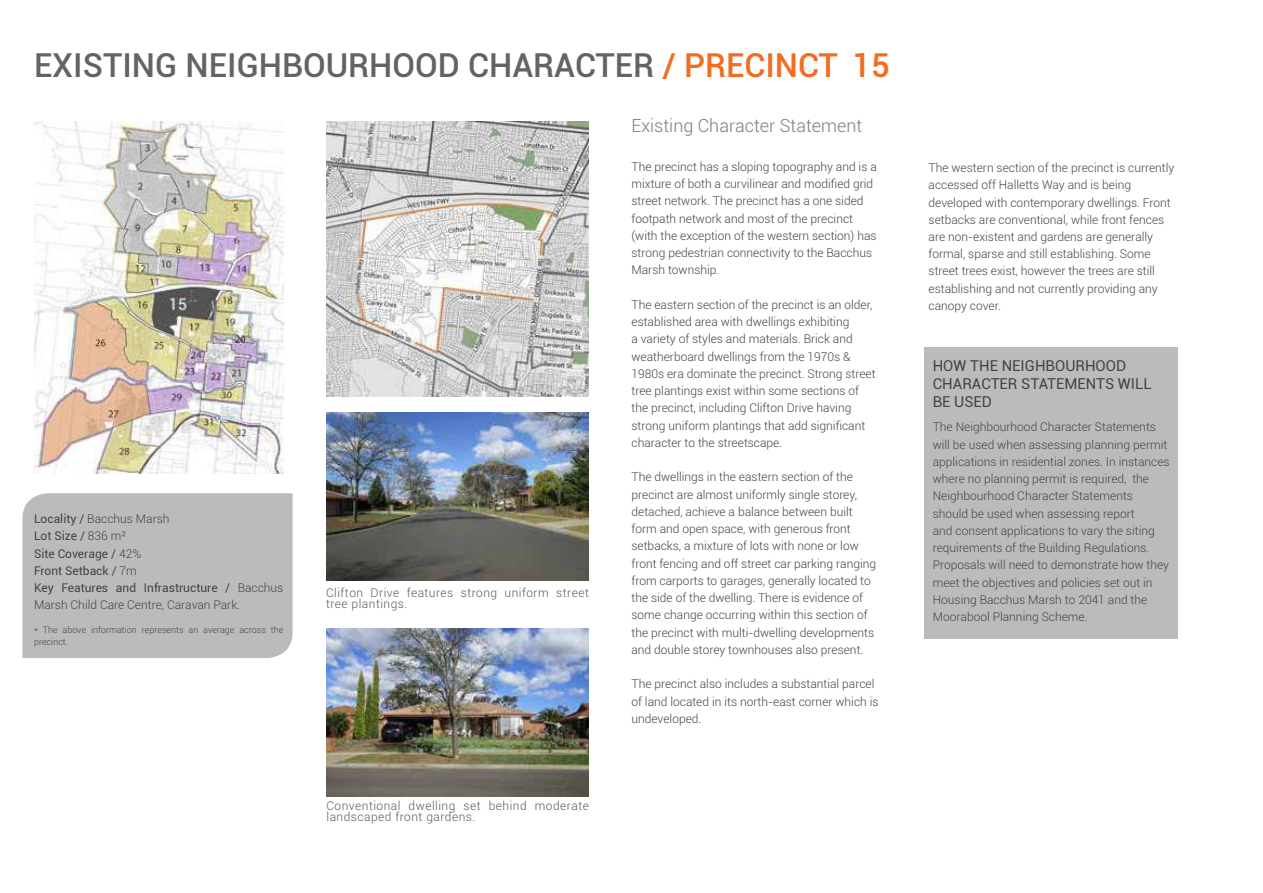
<style>
.page{position:relative;width:1263px;height:893px;background:#fff}
.page>*{position:absolute;margin:0;border:0;box-sizing:border-box;transform-origin:0 0}
.t1{font:500 33px "Roboto";color:#666261}
.t2{font:300 18px "Roboto";color:#7f7c7d}
.t3{font:15px/18px "Roboto";color:#474242}
.t4{font:300 12px/17.2px "Roboto";color:#474242}
.t5{font:12px/17.2px "Roboto";color:#474242}
.t6{font:300 12px/10.5px "Roboto";letter-spacing:.04em;color:#595959}
.t7{font:300 9px/12px "Roboto";color:#474242}
.s1{color:#f36c21}
.s2{font-weight:300}
</style>
<div class="page">
<div style="left:22px;top:493px;width:271px;height:165px;background:#bcbbbb"></div>
<img style="left:326px;top:413px;width:263px;height:168px">
<img style="left:326px;top:628px;width:263px;height:168px">
<img style="left:34px;top:122px;width:249px;height:352px">
<img style="left:326px;top:121px;width:263px;height:276px">
<div style="left:924px;top:347px;width:254px;height:292px;background:#bcbbbb"></div>
<h1 class="t1" style="left:34px;top:42px;width:857px">EXISTING NEIGHBOURHOOD CHARACTER <span class="s1">/ PRECINCT 15</span></h1>
<p class="t5" style="left:34px;top:510px;width:251px">Locality / <span class="s2">Bacchus Marsh<br></span>Lot Size / <span class="s2">836 m²<br></span>Site Coverage / <span class="s2">42%<br></span>Front Setback / <span class="s2">7m<br></span>Key Features and Infrastructure / <span class="s2">Bacchus<br>Marsh Child Care Centre, Caravan Park.</span></p>
<p class="t7" style="left:34px;top:624px;width:251px">* The above information represents an average across the precinct.</p>
<p class="t6" style="left:326px;top:587px;width:264px">Clifton Drive features strong uniform street tree plantings.</p>
<p class="t6" style="left:326px;top:800px;width:264px">Conventional dwelling set behind moderate landscaped front gardens.</p>
<h2 class="t2" style="left:631px;top:114px;width:232px">Existing Character Statement</h2>
<p class="t4" style="left:631px;top:158px;width:247px">The precinct has a sloping topography and is a mixture of both a curvilinear and modified grid street network. The precinct has a one sided footpath network and most of the precinct (with the exception of the western section) has strong pedestrian connectivity to the Bacchus Marsh township.</p>
<p class="t4" style="left:631px;top:296px;width:246px">The eastern section of the precinct is an older, established area with dwellings exhibiting<br>a variety of styles and materials. Brick and weatherboard dwellings from the 1970s &amp; 1980s era dominate the precinct. Strong street tree plantings exist within some sections of the precinct, including Clifton Drive having strong uniform plantings that add significant character to the streetscape.</p>
<p class="t4" style="left:631px;top:468px;width:246px">The dwellings in the eastern section of the precinct are almost uniformly single storey, detached, achieve a balance between built form and open space, with generous front setbacks, a mixture of lots with none or low front fencing and off street car parking ranging from carports to garages, generally located to the side of the dwelling. There is evidence of some change occurring within this section of the precinct with multi-dwelling developments and double storey townhouses also present.</p>
<p class="t4" style="left:631px;top:675px;width:249px">The precinct also includes a substantial parcel of land located in its north-east corner which is undeveloped.</p>
<p class="t4" style="left:928px;top:159px;width:247px">The western section of the precinct is currently accessed off Halletts Way and is being developed with contemporary dwellings. Front setbacks are conventional, while front fences are non-existent and gardens are generally formal, sparse and still establishing. Some street trees exist, however the trees are still establishing and not currently providing any canopy cover.</p>
<p class="t3" style="left:933px;top:356px;width:220px">HOW THE NEIGHBOURHOOD<br>CHARACTER STATEMENTS WILL<br>BE USED</p>
<p class="t4" style="left:933px;top:418px;width:238px">The Neighbourhood Character Statements will be used when assessing planning permit applications in residential zones. In instances where no planning permit is required, the Neighbourhood Character Statements should be used when assessing report<br>and consent applications to vary the siting requirements of the Building Regulations.<br>Proposals will need to demonstrate how they meet the objectives and policies set out in Housing Bacchus Marsh to 2041 and the Moorabool Planning Scheme.</p>
</div>
